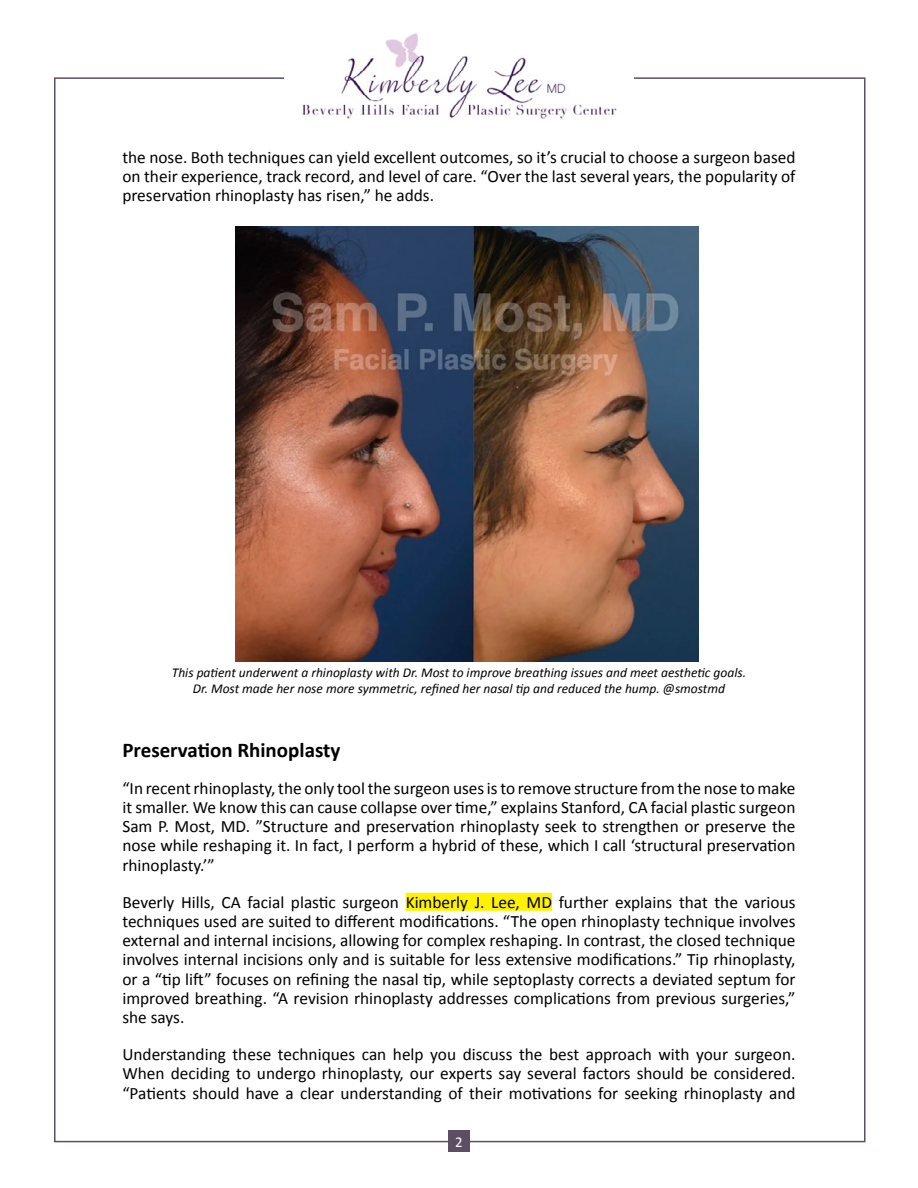
<style>
.page{position:relative;width:918px;height:1188px;background:#fff}
.page>*{position:absolute;margin:0;border:0;box-sizing:border-box;transform-origin:0 0}
.t1{font:700 21px "Calibri";color:#000}
.t2{font:17.4px/19.2px "Calibri";color:#000;text-align:justify}
.t3{font:15px "Calibri";color:#fff}
.t4{font:italic 13.5px/16.2px "Calibri";color:#000;text-align:center}
</style>
<div class="page">
<div style="left:448px;top:1131px;width:22px;height:21px;background:#5d4e64"></div>
<div style="left:406px;top:893px;width:146px;height:18px;background:#fff200"></div>
<img style="left:302px;top:33px;width:315px;height:86px">
<img style="left:236px;top:227px;width:463px;height:434px">
<p class="t2" style="left:122px;top:146px;width:675px">the nose. Both techniques can yield excellent outcomes, so it’s crucial to choose a surgeon based on their experience, track record, and level of care. “Over the last several years, the popularity of preservation rhinoplasty has risen,” he adds.</p>
<p class="t4" style="left:172px;top:664px;width:576px">This patient underwent a rhinoplasty with Dr. Most to improve breathing issues and meet aesthetic goals.<br>Dr. Most made her nose more symmetric, refined her nasal tip and reduced the hump. @smostmd</p>
<p class="t1" style="left:122px;top:736px;width:219px">Preservation Rhinoplasty</p>
<p class="t2" style="left:122px;top:778px;width:675px">“In recent rhinoplasty, the only tool the surgeon uses is to remove structure from the nose to make it smaller. We know this can cause collapse over time,” explains Stanford, CA facial plastic surgeon Sam P. Most, MD. ”Structure and preservation rhinoplasty seek to strengthen or preserve the nose while reshaping it. In fact, I perform a hybrid of these, which I call ‘structural preservation rhinoplasty.’”</p>
<p class="t2" style="left:122px;top:892px;width:675px">Beverly Hills, CA facial plastic surgeon Kimberly J. Lee, MD further explains that the various techniques used are suited to different modifications. “The open rhinoplasty technique involves external and internal incisions, allowing for complex reshaping. In contrast, the closed technique involves internal incisions only and is suitable for less extensive modifications.” Tip rhinoplasty, or a “tip lift” focuses on refining the nasal tip, while septoplasty corrects a deviated septum for improved breathing. “A revision rhinoplasty addresses complications from previous surgeries,” she says.</p>
<p class="t2" style="left:122px;top:1044px;width:675px">Understanding these techniques can help you discuss the best approach with your surgeon.<br>When deciding to undergo rhinoplasty, our experts say several factors should be considered. “Patients should have a clear understanding of their motivations for seeking rhinoplasty and</p>
<p class="t3" style="left:455px;top:1132px;width:9px">2</p>
</div>
